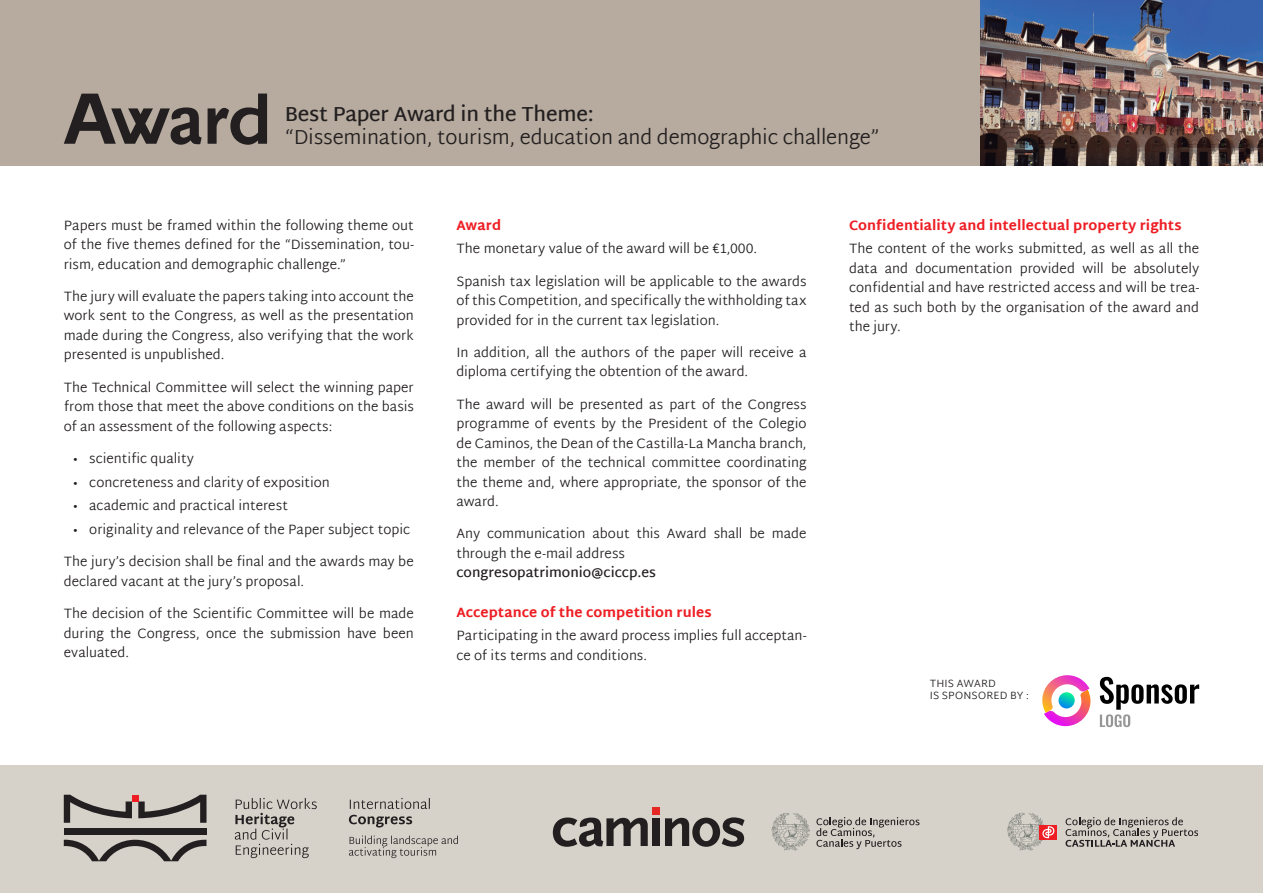
<style>
.page{position:relative;width:1263px;height:893px;background:#fff}
.page>*{position:absolute;margin:0;border:0;box-sizing:border-box;transform-origin:0 0}
.t1{font:300 20.25px "Martel Sans";letter-spacing:-.01em;color:#231f20}
.t2{font:600 20.25px "Martel Sans";letter-spacing:-.01em;color:#231f20}
.Texto_general{font:300 13.5px/19.5px "Martel Sans";color:#231f20;text-align:justify}
.Apartado{font:800 13.5px "Martel Sans";letter-spacing:.005em;color:#ee1d23}
.Texto_general-2{font:600 13.5px "Martel Sans";color:#231f20}
.Texto_general-3{font:300 10.5px "Martel Sans";letter-spacing:.015em;color:#231f20}
</style>
<div class="page">
<div style="left:0;top:765px;width:1263px;height:128px;background:#d6d1c9"></div>
<div style="left:0;top:0;width:1263px;height:166px;background:#b6ab9e"></div>
<svg style="left:553px;top:817px;width:95px;height:30px"></svg>
<svg style="left:665px;top:817px;width:79px;height:30px"></svg>
<div style="left:652px;top:818px;width:8px;height:28px;background:#231f20"></div>
<div style="left:652px;top:807px;width:7px;height:7px;background:#e62825"></div>
<svg style="left:771px;top:812px;width:39px;height:39px"></svg>
<svg style="left:816px;top:817px;width:103px;height:32px"></svg>
<svg style="left:1065px;top:817px;width:132px;height:30px"></svg>
<svg style="left:1054px;top:825px;width:3px;height:14px"></svg>
<svg style="left:1007px;top:812px;width:47px;height:39px"></svg>
<svg style="left:1042px;top:675px;width:48px;height:51px"></svg>
<svg style="left:1058px;top:692px;width:17px;height:16px"></svg>
<svg style="left:1100px;top:677px;width:99px;height:50px"></svg>
<div style="left:64px;top:828px;width:142px;height:6px;background:#231f20"></div>
<svg style="left:64px;top:840px;width:142px;height:21px"></svg>
<svg style="left:64px;top:795px;width:142px;height:28px"></svg>
<svg style="left:349px;top:835px;width:109px;height:23px"></svg>
<svg style="left:349px;top:815px;width:63px;height:12px"></svg>
<svg style="left:350px;top:798px;width:80px;height:11px"></svg>
<svg style="left:235px;top:798px;width:82px;height:60px"></svg>
<svg style="left:208px;top:94px;width:59px;height:51px"></svg>
<svg style="left:64px;top:94px;width:138px;height:51px"></svg>
<img style="left:981px;top:0;width:282px;height:166px">
<p class="t2" style="left:285px;top:102px;width:310px">Best Paper Award in the Theme:</p>
<p class="t1" style="left:285px;top:123px;width:596px">“Dissemination, tourism, education and demographic challenge”</p>
<p class="Texto_general" style="left:64px;top:216px;width:352px">Papers must be framed within the following theme out of the five themes defined for the “Dissemination, tou&shy;rism, education and demographic challenge.”</p>
<p class="Texto_general" style="left:64px;top:287px;width:352px">The jury will evaluate the papers taking into account the work sent to the Congress, as well as the presentation made during the Congress, also verifying that the work presented is unpublished.</p>
<p class="Texto_general" style="left:64px;top:378px;width:352px">The Technical Committee will select the winning paper from those that meet the above conditions on the basis of an assessment of the following aspects:</p>
<p class="Texto_general" style="left:72px;top:449px;width:123px">• scientific quality</p>
<p class="Texto_general" style="left:72px;top:473px;width:259px">• concreteness and clarity of exposition</p>
<p class="Texto_general" style="left:72px;top:497px;width:217px">• academic and practical interest</p>
<p class="Texto_general" style="left:72px;top:521px;width:339px">• originality and relevance of the Paper subject topic</p>
<p class="Texto_general" style="left:64px;top:553px;width:351px">The jury’s decision shall be final and the awards may be declared vacant at the jury’s proposal.</p>
<p class="Texto_general" style="left:64px;top:605px;width:352px">The decision of the Scientific Committee will be made during the Congress, once the submission have been evaluated.</p>
<p class="Apartado" style="left:456px;top:217px;width:46px">Award</p>
<p class="Texto_general" style="left:456px;top:240px;width:302px">The monetary value of the award will be €1,000.</p>
<p class="Texto_general" style="left:456px;top:272px;width:352px">Spanish tax legislation will be applicable to the awards of this Competition, and specifically the withholding tax provided for in the current tax legislation.</p>
<p class="Texto_general" style="left:456px;top:343px;width:352px">In addition, all the authors of the paper will receive a diploma certifying the obtention of the award.</p>
<p class="Texto_general" style="left:456px;top:395px;width:352px">The award will be presented as part of the Congress programme of events by the President of the Colegio de Caminos, the Dean of the Castilla-La Mancha branch, the member of the technical committee coordinating the theme and, where appropriate, the sponsor of the award.</p>
<p class="Texto_general" style="left:456px;top:525px;width:352px">Any communication about this Award shall be made through the e-mail address</p>
<p class="Texto_general-2" style="left:456px;top:565px;width:201px">congresopatrimonio@ciccp.es</p>
<p class="Apartado" style="left:456px;top:604px;width:257px">Acceptance of the competition rules</p>
<p class="Texto_general" style="left:456px;top:627px;width:352px">Participating in the award process implies full acceptan&shy;ce of its terms and conditions.</p>
<p class="Apartado" style="left:849px;top:217px;width:334px">Confidentiality and intellectual property rights</p>
<p class="Texto_general" style="left:849px;top:240px;width:352px">The content of the works submitted, as well as all the data and documentation provided will be absolutely confidential and have restricted access and will be trea&shy;ted as such both by the organisation of the award and the jury.</p>
<p class="Texto_general-3" style="left:930px;top:676px;width:68px">THIS AWARD</p>
<p class="Texto_general-3" style="left:930px;top:688px;width:101px">IS SPONSORED BY :</p>
</div>
